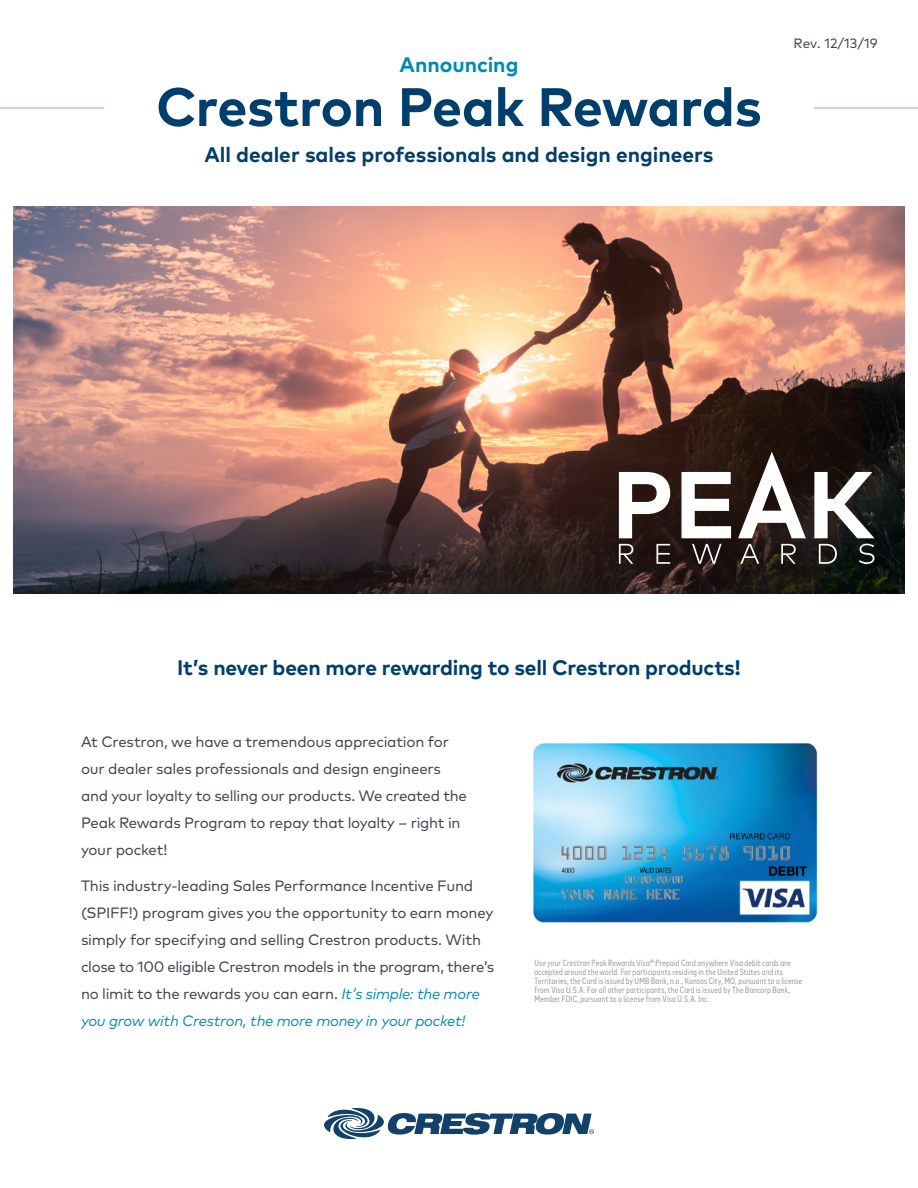
<style>
.page{position:relative;width:918px;height:1188px;background:#fff}
.page>*{position:absolute;margin:0;border:0;box-sizing:border-box;transform-origin:0 0}
.t1{font:700 54px "Mark Pro";letter-spacing:-.015em;color:#003e6b}
.t2{font:700 21px "Mark Pro";letter-spacing:-.005em;color:#003e6b}
.t3{font:700 21px "Mark Pro";color:#008ab1}
.t4{font:15px/27px "Mark Pro";letter-spacing:-.02em;color:#40474f}
.t5{font:13.5px "Mark Pro";color:#40474f}
.t6{font:condensed 9px/9px "Mark Pro";letter-spacing:.02em;color:#939598}
.s1{font-style:italic;color:#008ab1}
</style>
<div class="page">
<img style="left:14px;top:207px;width:890px;height:387px">
<svg style="left:619px;top:472px;width:51px;height:66px"></svg>
<svg style="left:682px;top:472px;width:49px;height:66px"></svg>
<svg style="left:814px;top:472px;width:60px;height:66px"></svg>
<svg style="left:619px;top:544px;width:14px;height:20px"></svg>
<svg style="left:656px;top:544px;width:14px;height:20px"></svg>
<svg style="left:692px;top:544px;width:30px;height:20px"></svg>
<svg style="left:740px;top:544px;width:19px;height:20px"></svg>
<svg style="left:781px;top:544px;width:15px;height:20px"></svg>
<svg style="left:819px;top:544px;width:18px;height:20px"></svg>
<svg style="left:859px;top:544px;width:15px;height:20px"></svg>
<svg style="left:738px;top:452px;width:68px;height:86px"></svg>
<svg style="left:324px;top:1108px;width:270px;height:31px"></svg>
<hr style="left:0;top:107px;width:918px;height:2px;background:#cdd9d5">
<div style="left:104px;top:81px;width:710px;height:81px;background:#fff"></div>
<img style="left:533px;top:743px;width:285px;height:180px">
<h2 class="t3" style="left:400px;top:49px;width:120px">Announcing</h2>
<h1 class="t1" style="left:156px;top:66px;width:607px">Crestron Peak Rewards</h1>
<h2 class="t2" style="left:204px;top:139px;width:511px">All dealer sales professionals and design engineers</h2>
<p class="t5" style="left:794px;top:33px;width:86px">Rev. 12/13/19</p>
<h2 class="t2" style="left:177px;top:652px;width:565px">It’s never been more rewarding to sell Crestron products!</h2>
<p class="t4" style="left:81px;top:727px;width:388px">At Crestron, we have a tremendous appreciation for our dealer sales professionals and design engineers and your loyalty to selling our products. We created the Peak Rewards Program to repay that loyalty – right in your pocket!</p>
<p class="t4" style="left:81px;top:871px;width:415px">This industry-leading Sales Performance Incentive Fund (SPIFF!) program gives you the opportunity to earn money simply for specifying and selling Crestron products. With close to 100 eligible Crestron models in the program, there’s no limit to the rewards you can earn. <span class="s1">It’s simple: the more you grow with Crestron, the more money in your pocket!</span></p>
<p class="t6" style="left:535px;top:957px;width:269px">Use your Crestron Peak Rewards Visa® Prepaid Card anywhere Visa debit cards are accepted around the world. For participants residing in the United States and its Territories, the Card is issued by UMB Bank, n.a., Kansas City, MO, pursuant to a license from Visa U.S.A. For all other participants, the Card is issued by The Bancorp Bank, Member FDIC, pursuant to a license from Visa U.S.A. Inc.</p>
</div>
